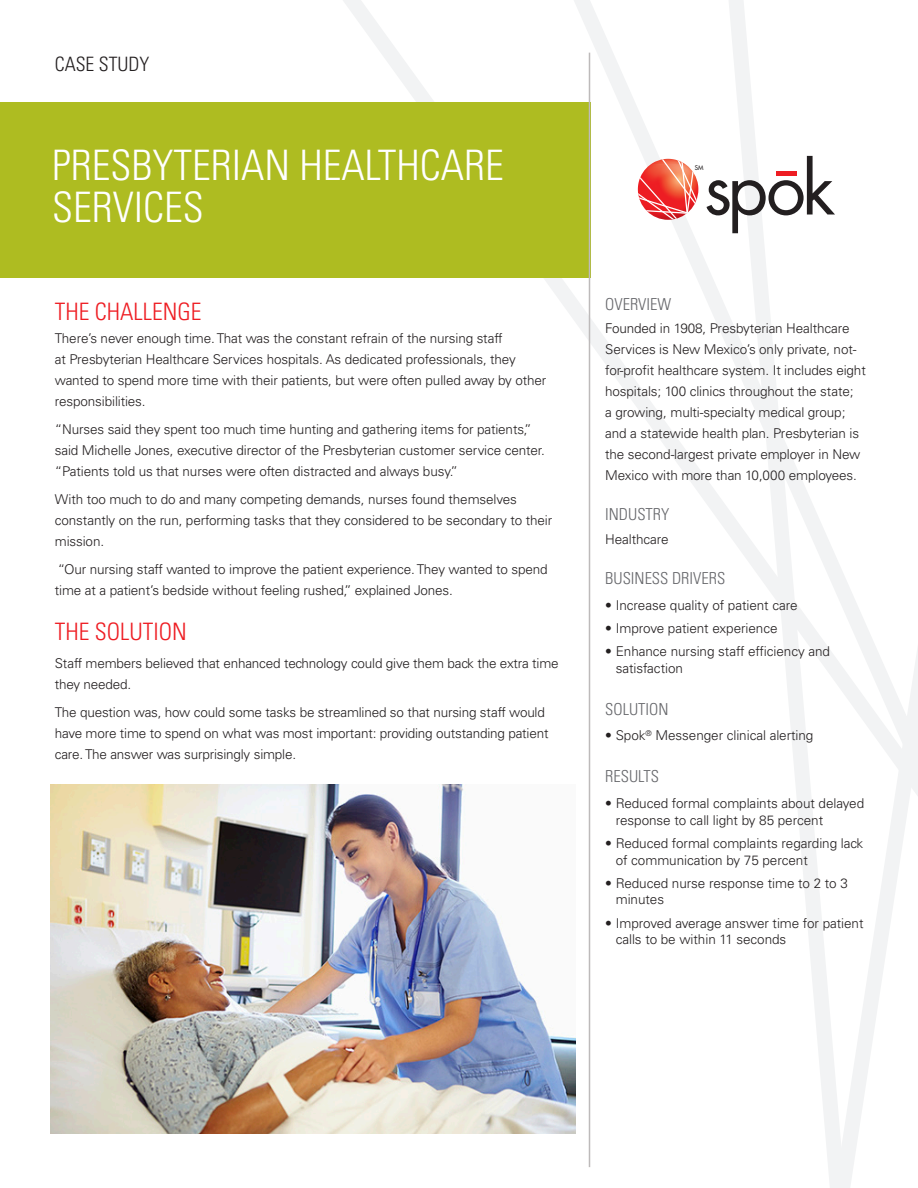
<style>
.page{position:relative;width:918px;height:1188px;background:#fff}
.page>*{position:absolute;margin:0;border:0;box-sizing:border-box;transform-origin:0 0}
.Green_Box_HEADER{font:300 condensed 42px/42px "Univers LT Std";color:#fff}
.Subhead_RED{font:300 condensed 24px "Univers LT Std";color:#ee1d23}
.BODY_Copy{font:300 condensed 24px "Univers LT Std";color:#ee1d23}
.Document_Title{font:300 condensed 19.8px "Univers LT Std";color:#231f20}
.Right_Column_Header{font:300 condensed 16.5px "Univers LT Std";color:#66676b}
.BODY_Copy-2{font:300 13.5px/21px "Univers LT Std";letter-spacing:-.01em;color:#231f20}
.Right_Column_Body_Co{font:300 13.5px/21px "Univers LT Std";letter-spacing:-.005em;color:#231f20}
.t1{font:500 6.3px "Futura Std";color:#231f20}
</style>
<div class="page">
<svg style="left:546px;top:0;width:172px;height:1167px"></svg>
<svg style="left:718px;top:0;width:80px;height:806px"></svg>
<svg style="left:798px;top:155px;width:120px;height:1033px"></svg>
<svg style="left:706px;top:156px;width:129px;height:77px"></svg>
<div style="left:776px;top:171px;width:20px;height:5px;background:#ee1d23"></div>
<svg style="left:638px;top:159px;width:60px;height:61px"></svg>
<div style="left:0;top:102px;width:590px;height:175px;background:#aebc21"></div>
<hr style="left:589px;top:53px;width:1px;height:1114px;background:#bdbaba">
<img style="left:51px;top:785px;width:525px;height:349px">
<p class="Document_Title" style="left:55px;top:52px;width:96px">CASE STUDY</p>
<p class="Green_Box_HEADER" style="left:52px;top:144px;width:453px">PRESBYTERIAN HEALTHCARE<br>SERVICES</p>
<p class="Subhead_RED" style="left:55px;top:297px;width:148px">THE CHALLENGE</p>
<p class="BODY_Copy-2" style="left:55px;top:328px;width:493px">There’s never enough time. That was the constant refrain of the nursing staff<br>at Presbyterian Healthcare Services hospitals. As dedicated professionals, they wanted to spend more time with their patients, but were often pulled away by other responsibilities.</p>
<p class="BODY_Copy-2" style="left:55px;top:419px;width:492px">“Nurses said they spent too much time hunting and gathering items for patients,” said Michelle Jones, executive director of the Presbyterian customer service center. “Patients told us that nurses were often distracted and always busy.”</p>
<p class="BODY_Copy-2" style="left:55px;top:489px;width:499px">With too much to do and many competing demands, nurses found themselves constantly on the run, performing tasks that they considered to be secondary to their mission.</p>
<p class="BODY_Copy-2" style="left:55px;top:558px;width:494px">“Our nursing staff wanted to improve the patient experience. They wanted to spend time at a patient’s bedside without feeling rushed,” explained Jones.</p>
<p class="BODY_Copy" style="left:55px;top:617px;width:133px">THE SOLUTION</p>
<p class="BODY_Copy-2" style="left:55px;top:653px;width:505px">Staff members believed that enhanced technology could give them back the extra time they needed.</p>
<p class="BODY_Copy-2" style="left:55px;top:702px;width:495px">The question was, how could some tasks be streamlined so that nursing staff would have more time to spend on what was most important: providing outstanding patient care. The answer was surprisingly simple.</p>
<p class="t1" style="left:695px;top:164px;width:10px">SM</p>
<p class="Right_Column_Header" style="left:605px;top:294px;width:67px">OVERVIEW</p>
<p class="Right_Column_Body_Co" style="left:605px;top:318px;width:262px">Founded in 1908, Presbyterian Healthcare Services is New Mexico’s only private, not&shy;for-profit healthcare system. It includes eight hospitals; 100 clinics throughout the state;<br>a growing, multi-specialty medical group; and a statewide health plan. Presbyterian is the second-largest private employer in New Mexico with more than 10,000 employees.</p>
<p class="Right_Column_Header" style="left:605px;top:504px;width:66px">INDUSTRY</p>
<p class="Right_Column_Body_Co" style="left:605px;top:529px;width:65px">Healthcare</p>
<p class="Right_Column_Header" style="left:605px;top:568px;width:122px">BUSINESS DRIVERS</p>
<p class="Right_Column_Body_Co" style="left:605px;top:594px;width:194px">• Increase quality of patient care</p>
<p class="Right_Column_Body_Co" style="left:605px;top:617px;width:174px">• Improve patient experience</p>
<p class="Right_Column_Body_Co" style="left:616px;top:643px;width:216px;line-height:16.5px;text-indent:-10px">• Enhance nursing staff efficiency and satisfaction</p>
<p class="Right_Column_Header" style="left:605px;top:699px;width:65px">SOLUTION</p>
<p class="Right_Column_Body_Co" style="left:605px;top:725px;width:210px">• Spok<sup>®</sup> Messenger clinical alerting</p>
<p class="Right_Column_Header" style="left:605px;top:767px;width:55px">RESULTS</p>
<p class="Right_Column_Body_Co" style="left:616px;top:795px;width:250px;line-height:16.5px;text-indent:-10px">• Reduced formal complaints about delayed response to call light by 85 percent</p>
<p class="Right_Column_Body_Co" style="left:616px;top:835px;width:249px;line-height:16.5px;text-indent:-10px">• Reduced formal complaints regarding lack of communication by 75 percent</p>
<p class="Right_Column_Body_Co" style="left:616px;top:875px;width:234px;line-height:16.5px;text-indent:-10px">• Reduced nurse response time to 2 to 3 minutes</p>
<p class="Right_Column_Body_Co" style="left:616px;top:915px;width:249px;line-height:16.5px;text-indent:-10px">• Improved average answer time for patient calls to be within 11 seconds</p>
</div>
